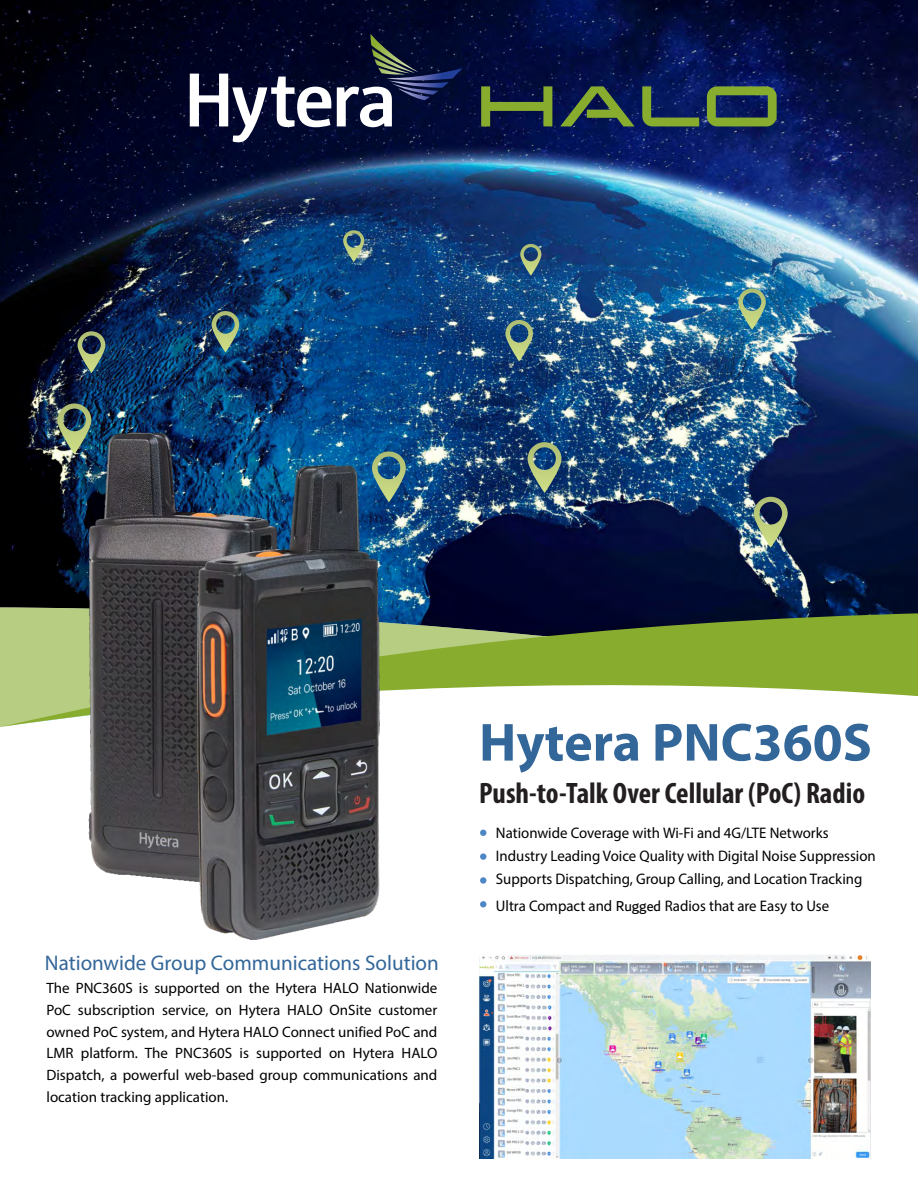
<style>
.page{position:relative;width:918px;height:1188px;background:#fff}
.page>*{position:absolute;margin:0;border:0;box-sizing:border-box;transform-origin:0 0}
.t1{font:700 54px "Myriad Pro";color:#369}
.t2{font:700 condensed 29.7px "Myriad Pro";color:#231f20}
.t3{font:21.3px "Myriad Pro";color:#369}
.t4{font:15.3px/23px "Myriad Pro";color:#000}
.t5{font:15px/21.6px "Myriad Pro";color:#000;text-align:justify}
.s1{font-family:"Dubai"}
</style>
<div class="page">
<img style="left:0;top:0;width:918px;height:607px">
<svg style="left:0;top:607px;width:918px;height:120px"></svg>
<svg style="left:3px;top:613px;width:915px;height:113px;fill:#88ac2e"></svg>
<svg style="left:480px;top:830px;width:6px;height:6px"></svg>
<div style="left:480px;top:853px;width:6px;height:7px;background:#4f87c6;border-radius:50%"></div>
<div style="left:480px;top:877px;width:6px;height:7px;background:#4f87c6;border-radius:50%"></div>
<svg style="left:480px;top:901px;width:6px;height:6px"></svg>
<svg style="left:754px;top:497px;width:35px;height:51px"></svg>
<svg style="left:528px;top:442px;width:35px;height:51px"></svg>
<svg style="left:57px;top:403px;width:35px;height:12px"></svg>
<svg style="left:78px;top:331px;width:28px;height:42px"></svg>
<svg style="left:343px;top:230px;width:22px;height:32px"></svg>
<svg style="left:520px;top:244px;width:22px;height:32px"></svg>
<svg style="left:738px;top:288px;width:29px;height:42px"></svg>
<svg style="left:505px;top:320px;width:29px;height:41px"></svg>
<svg style="left:212px;top:311px;width:28px;height:41px"></svg>
<img style="left:480px;top:954px;width:391px;height:205px">
<img style="left:43px;top:415px;width:285px;height:463px">
<img style="left:162px;top:449px;width:253px;height:491px">
<svg style="left:707px;top:86px;width:70px;height:40px"></svg>
<svg style="left:560px;top:86px;width:75px;height:40px"></svg>
<svg style="left:642px;top:86px;width:57px;height:40px"></svg>
<svg style="left:481px;top:86px;width:71px;height:40px"></svg>
<svg style="left:190px;top:74px;width:141px;height:68px"></svg>
<svg style="left:337px;top:34px;width:125px;height:93px"></svg>
<h3 class="t3" style="left:45px;top:954px;width:395px">Nationwide Group Communications Solution</h3>
<p class="t5" style="left:46px;top:979px;width:392px">The PNC360S is supported on the Hytera HALO Nationwide PoC subscription service, on Hytera HALO OnSite customer owned PoC system, and Hytera HALO Connect unified PoC and LMR platform. The PNC360S is supported on Hytera HALO Dispatch, a powerful web-based group communications and location tracking application.</p>
<h1 class="t1" style="left:479px;top:720px;width:394px">Hytera PNC360S</h1>
<h2 class="t2" style="left:479px;top:780px;width:388px">Push-to-Talk Over Cellular (PoC) Radio</h2>
<p class="t4" style="left:496px;top:823px;width:381px">Nationwide Coverage with Wi-Fi and 4G/LTE Networks<br>Industry Leading Voice Quality with Digital Noise Suppression<br>Supports Dispatching, Group Calling, and Location Tracking</p>
<p class="t4" style="left:496px;top:895px;width:335px">Ultra Compact and <span class="s1">Rugged</span> Radios that are Easy to Use</p>
</div>
